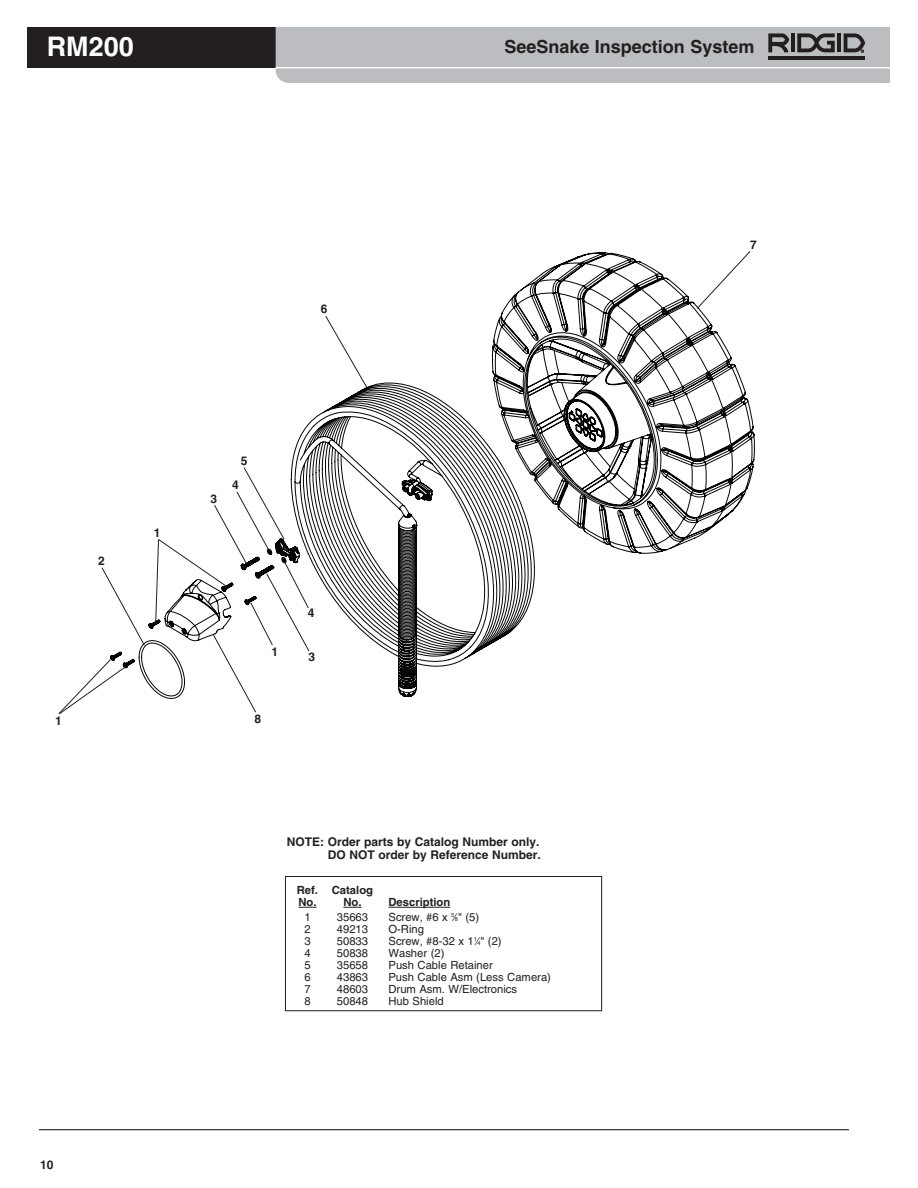
<style>
.page{position:relative;width:918px;height:1188px;background:#fff}
.page>*{position:absolute;margin:0;border:0;box-sizing:border-box;transform-origin:0 0}
.t1{font:700 27px "Helvetica LT Std";color:#fff}
.t2{font:700 18px "Helvetica LT Std";color:#231f20}
.t3{font:700 12px/13.5px "Helvetica LT Std";color:#231f20;text-align:right}
.t4{font:11.25px "Helvetica LT Std";color:#231f20}
.t5{font:700 11.25px/11.6px "Helvetica LT Std";color:#231f20}
.s1{font-size:5.7px}
</style>
<div class="page">
<svg style="left:110px;top:252px;width:645px;height:446px"></svg>
<div style="left:285px;top:876px;width:317px;height:135px;border:1px solid #231f20"></div>
<svg style="left:298px;top:907px;width:19px;height:1px"></svg>
<svg style="left:343px;top:907px;width:19px;height:1px"></svg>
<hr style="left:388px;top:907px;width:62px;height:1px;background:#231f20">
<svg style="left:101px;top:567px;width:44px;height:79px"></svg>
<svg style="left:58px;top:659px;width:68px;height:56px"></svg>
<svg style="left:155px;top:467px;width:155px;height:246px"></svg>
<svg style="left:325px;top:315px;width:43px;height:74px"></svg>
<svg style="left:696px;top:251px;width:55px;height:59px"></svg>
<hr style="left:39px;top:1129px;width:810px;height:1px;background:#231f20">
<div style="left:27px;top:27px;width:427px;height:41px;background:#231f20"></div>
<svg style="left:276px;top:27px;width:614px;height:56px;background:#b7b8bb"></svg>
<h1 class="t1" style="left:47px;top:36px;width:89px">RM200</h1>
<h2 class="t2" style="left:504px;top:40px;width:252px">SeeSnake Inspection System</h2>
<p class="t3" style="left:321px;top:304px;width:8px">6</p>
<p class="t3" style="left:98px;top:555px;width:8px">2</p>
<p class="t3" style="left:154px;top:527px;width:8px">1</p>
<p class="t3" style="left:210px;top:493px;width:8px">3</p>
<p class="t3" style="left:241px;top:455px;width:8px">5</p>
<p class="t3" style="left:232px;top:479px;width:8px">4</p>
<p class="t3" style="left:271px;top:646px;width:8px">1</p>
<p class="t3" style="left:55px;top:715px;width:8px">1</p>
<p class="t3" style="left:255px;top:713px;width:8px">8</p>
<p class="t3" style="left:308px;top:607px;width:8px">4</p>
<p class="t3" style="left:308px;top:652px;width:8px">3</p>
<p class="t3" style="left:287px;top:836px;width:255px">NOTE: Order parts by Catalog Number only.<br>DO NOT order by Reference Number.</p>
<p class="t5" style="left:297px;top:886px;width:78px">Ref. Catalog<br>No. No.</p>
<p class="t5" style="left:388px;top:897px;width:63px">Description</p>
<p class="t4" style="left:304px;top:913px;width:8px">1</p>
<p class="t4" style="left:337px;top:913px;width:33px">35663</p>
<p class="t4" style="left:388px;top:913px;width:92px">Screw, #6 x <sup>5</sup>⁄<span class="s1">8</span>" (5)</p>
<p class="t4" style="left:304px;top:925px;width:8px">2</p>
<p class="t4" style="left:337px;top:925px;width:33px">49213</p>
<p class="t4" style="left:388px;top:925px;width:37px">O-Ring</p>
<p class="t4" style="left:304px;top:937px;width:8px">3</p>
<p class="t4" style="left:337px;top:937px;width:33px">50833</p>
<p class="t4" style="left:388px;top:937px;width:115px">Screw, #8-32 x 1<sup>1</sup>⁄<span class="s1">4</span>" (2)</p>
<p class="t4" style="left:304px;top:949px;width:8px">4</p>
<p class="t4" style="left:337px;top:949px;width:33px">50838</p>
<p class="t4" style="left:388px;top:949px;width:57px">Washer (2)</p>
<p class="t4" style="left:304px;top:961px;width:8px">5</p>
<p class="t4" style="left:337px;top:961px;width:33px">35658</p>
<p class="t4" style="left:388px;top:961px;width:106px">Push Cable Retainer</p>
<p class="t4" style="left:304px;top:973px;width:8px">6</p>
<p class="t4" style="left:337px;top:973px;width:33px">43863</p>
<p class="t4" style="left:388px;top:973px;width:164px">Push Cable Asm (Less Camera)</p>
<p class="t4" style="left:304px;top:985px;width:8px">7</p>
<p class="t4" style="left:337px;top:985px;width:33px">48603</p>
<p class="t4" style="left:388px;top:985px;width:130px">Drum Asm. W/Electronics</p>
<p class="t4" style="left:304px;top:997px;width:8px">8</p>
<p class="t4" style="left:337px;top:997px;width:33px">50848</p>
<p class="t4" style="left:388px;top:997px;width:57px">Hub Shield</p>
<p class="t3" style="left:40px;top:1159px;width:15px">10</p>
<p class="t3" style="left:750px;top:239px;width:8px">7</p>
</div>
